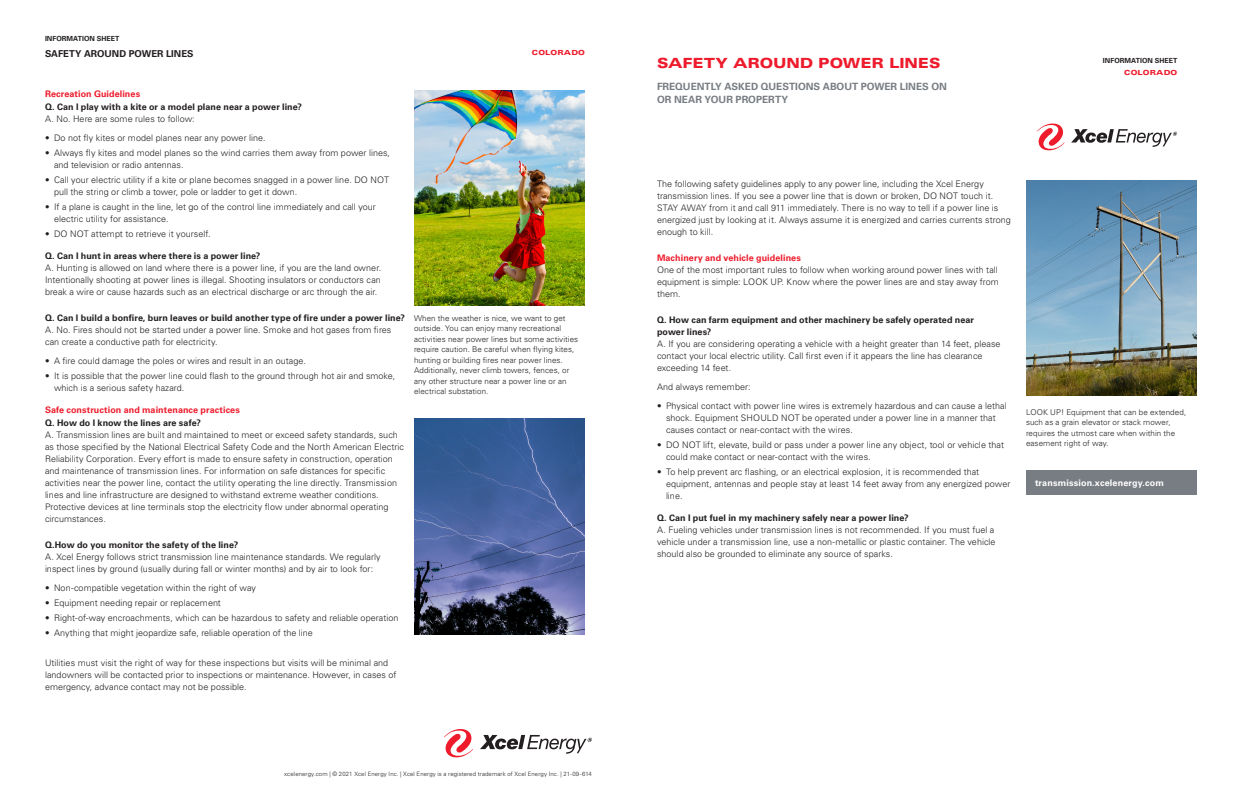
<style>
.page{position:relative;width:1242px;height:810px;background:#fff}
.page>*{position:absolute;margin:0;border:0;box-sizing:border-box;transform-origin:0 0}
.Headline{font:900 expanded 14px "Univers LT Std";letter-spacing:-.01em;color:#ee1b2c}
.Subhead{font:700 10px/13px "Univers LT Std";color:#787d83}
.Back_Title{font:700 9.5px "Univers LT Std";color:#231f20}
.Text{font:300 9px/12px "Univers LT Std";letter-spacing:.005em;color:#231f20}
.Bullet{font:300 9px/12px "Univers LT Std";letter-spacing:.005em;color:#231f20}
.TextHead{font:700 9px/12px "Univers LT Std";letter-spacing:.005em;color:#231f20}
.TextHead-2{font:700 9px "Univers LT Std";letter-spacing:.005em;color:#ee1b2c}
.MoreInformationText{font:700 9px "Univers LT Std";letter-spacing:.02em;color:#fff}
.Text-2{font:300 8px/10.5px "Univers LT Std";letter-spacing:.01em;color:#231f20}
.t1{font:700 7px "Univers LT Std";letter-spacing:.005em;color:#231f20}
.State_Label{font:900 expanded 7px "Univers LT Std";letter-spacing:.02em;color:#ee1b2c}
.Copyright{font:300 6px "Univers LT Std";letter-spacing:.02em;color:#231f20}
</style>
<div class="page">
<div style="left:1026px;top:470px;width:171px;height:25px;background:#787d83"></div>
<svg style="left:1037px;top:124px;width:27px;height:26px"></svg>
<svg style="left:1071px;top:129px;width:106px;height:18px"></svg>
<svg style="left:444px;top:729px;width:29px;height:28px"></svg>
<svg style="left:480px;top:735px;width:112px;height:19px"></svg>
<img style="left:1026px;top:180px;width:171px;height:216px">
<img style="left:414px;top:90px;width:171px;height:216px">
<img style="left:414px;top:419px;width:171px;height:216px">
<p class="t1" style="left:45px;top:35px;width:76px">INFORMATION SHEET</p>
<p class="Back_Title" style="left:45px;top:48px;width:150px">SAFETY AROUND POWER LINES</p>
<p class="State_Label" style="left:532px;top:49px;width:55px">COLORADO</p>
<p class="TextHead-2" style="left:45px;top:88px;width:97px">Recreation Guidelines</p>
<p class="TextHead" style="left:45px;top:100px;width:259px">Q. Can I play with a kite or a model plane near a power line?</p>
<p class="Text" style="left:45px;top:112px;width:151px">A. No. Here are some rules to follow:</p>
<p class="Bullet" style="left:45px;top:131px;width:222px">• Do not fly kites or model planes near any power line.</p>
<p class="Bullet" style="left:54px;top:146px;width:338px;text-indent:-9px">• Always fly kites and model planes so the wind carries them away from power lines, and television or radio antennas.</p>
<p class="Bullet" style="left:54px;top:173px;width:337px;text-indent:-9px">• Call your electric utility if a kite or plane becomes snagged in a power line. DO NOT pull the string or climb a tower, pole or ladder to get it down.</p>
<p class="Bullet" style="left:54px;top:201px;width:323px;text-indent:-9px">• If a plane is caught in the line, let go of the control line immediately and call your electric utility for assistance.</p>
<p class="Bullet" style="left:45px;top:228px;width:167px">• DO NOT attempt to retrieve it yourself.</p>
<p class="TextHead" style="left:45px;top:250px;width:217px">Q. Can I hunt in areas where there is a power line?</p>
<p class="Text" style="left:45px;top:262px;width:338px;text-align:justify">A. Hunting is allowed on land where there is a power line, if you are the land owner.<br>Intentionally shooting at power lines is illegal. Shooting insulators or conductors can break a wire or cause hazards such as an electrical discharge or arc through the air.</p>
<p class="TextHead" style="left:45px;top:312px;width:361px">Q. Can I build a bonfire, burn leaves or build another type of fire under a power line?</p>
<p class="Text" style="left:45px;top:324px;width:348px">A. No. Fires should not be started under a power line. Smoke and hot gases from fires can create a conductive path for electricity.</p>
<p class="Bullet" style="left:45px;top:355px;width:263px">• A fire could damage the poles or wires and result in an outage.</p>
<p class="Bullet" style="left:54px;top:370px;width:343px;text-indent:-9px">• It is possible that the power line could flash to the ground through hot air and smoke, which is a serious safety hazard.</p>
<p class="TextHead-2" style="left:45px;top:404px;width:196px">Safe construction and maintenance practices</p>
<p class="TextHead" style="left:45px;top:417px;width:157px">Q. How do I know the lines are safe?</p>
<p class="Text" style="left:45px;top:429px;width:361px">A. Transmission lines are built and maintained to meet or exceed safety standards, such as those specified by the National Electrical Safety Code and the North American Electric Reliability Corporation. Every effort is made to ensure safety in construction, operation and maintenance of transmission lines. For information on safe distances for specific activities near the power line, contact the utility operating the line directly. Transmission lines and line infrastructure are designed to withstand extreme weather conditions.<br>Protective devices at line terminals stop the electricity flow under abnormal operating circumstances.</p>
<p class="TextHead" style="left:45px;top:539px;width:195px">Q.How do you monitor the safety of the line?</p>
<p class="Text" style="left:45px;top:551px;width:337px">A. Xcel Energy follows strict transmission line maintenance standards. We regularly inspect lines by ground (usually during fall or winter months) and by air to look for:</p>
<p class="Bullet" style="left:45px;top:582px;width:213px">• Non-compatible vegetation within the right of way</p>
<p class="Bullet" style="left:45px;top:597px;width:177px">• Equipment needing repair or replacement</p>
<p class="Bullet" style="left:45px;top:612px;width:355px">• Right-of-way encroachments, which can be hazardous to safety and reliable operation</p>
<p class="Bullet" style="left:45px;top:627px;width:270px">• Anything that might jeopardize safe, reliable operation of the line</p>
<p class="Text" style="left:45px;top:657px;width:353px">Utilities must visit the right of way for these inspections but visits will be minimal and landowners will be contacted prior to inspections or maintenance. However, in cases of emergency, advance contact may not be possible.</p>
<p class="Text-2" style="left:414px;top:313px;width:166px">When the weather is nice, we want to get outside. You can enjoy many recreational activities near power lines but some activities require caution. Be careful when flying kites, hunting or building fires near power lines.<br>Additionally, never climb towers, fences, or any other structure near a power line or an electrical substation.</p>
<p class="Copyright" style="left:284px;top:771px;width:309px">xcelenergy.com | © 2021 Xcel Energy Inc. | Xcel Energy is a registered trademark of Xcel Energy Inc. | 21-09-614</p>
<p class="Headline" style="left:657px;top:54px;width:285px">SAFETY AROUND POWER LINES</p>
<p class="Subhead" style="left:657px;top:80px;width:291px">FREQUENTLY ASKED QUESTIONS ABOUT POWER LINES ON<br>OR NEAR YOUR PROPERTY</p>
<p class="t1" style="left:1103px;top:57px;width:76px">INFORMATION SHEET</p>
<p class="State_Label" style="left:1124px;top:68px;width:55px">COLORADO</p>
<p class="Text" style="left:657px;top:177px;width:355px">The following safety guidelines apply to any power line, including the Xcel Energy transmission lines. If you see a power line that is down or broken, DO NOT touch it.<br>STAY AWAY from it and call 911 immediately. There is no way to tell if a power line is energized just by looking at it. Always assume it is energized and carries currents strong enough to kill.</p>
<p class="TextHead-2" style="left:657px;top:252px;width:145px">Machinery and vehicle guidelines</p>
<p class="Text" style="left:657px;top:263px;width:343px;text-align:justify">One of the most important rules to follow when working around power lines with tall equipment is simple: LOOK UP. Know where the power lines are and stay away from them.</p>
<p class="TextHead" style="left:657px;top:313px;width:319px">Q. How can farm equipment and other machinery be safely operated near power lines?</p>
<p class="Text" style="left:657px;top:337px;width:345px">A. If you are considering operating a vehicle with a height greater than 14 feet, please contact your local electric utility. Call first even if it appears the line has clearance exceeding 14 feet.</p>
<p class="Text" style="left:657px;top:380px;width:95px">And always remember:</p>
<p class="Bullet" style="left:666px;top:399px;width:342px;text-indent:-9px">• Physical contact with power line wires is extremely hazardous and can cause a lethal shock. Equipment SHOULD NOT be operated under a power line in a manner that causes contact or near-contact with the wires.</p>
<p class="Bullet" style="left:666px;top:438px;width:340px;text-indent:-9px">• DO NOT lift, elevate, build or pass under a power line any object, tool or vehicle that could make contact or near-contact with the wires.</p>
<p class="Bullet" style="left:666px;top:465px;width:346px;text-indent:-9px">• To help prevent arc flashing, or an electrical explosion, it is recommended that equipment, antennas and people stay at least 14 feet away from any energized power line.</p>
<p class="TextHead" style="left:657px;top:512px;width:253px">Q. Can I put fuel in my machinery safely near a power line?</p>
<p class="Text" style="left:657px;top:524px;width:340px">A. Fueling vehicles under transmission lines is not recommended. If you must fuel a vehicle under a transmission line, use a non-metallic or plastic container. The vehicle should also be grounded to eliminate any source of sparks.</p>
<p class="Text-2" style="left:1026px;top:407px;width:162px">LOOK UP! Equipment that can be extended, such as a grain elevator or stack mower, requires the utmost care when within the easement right of way.</p>
<p class="MoreInformationText" style="left:1035px;top:478px;width:130px">transmission.xcelenergy.com</p>
</div>
